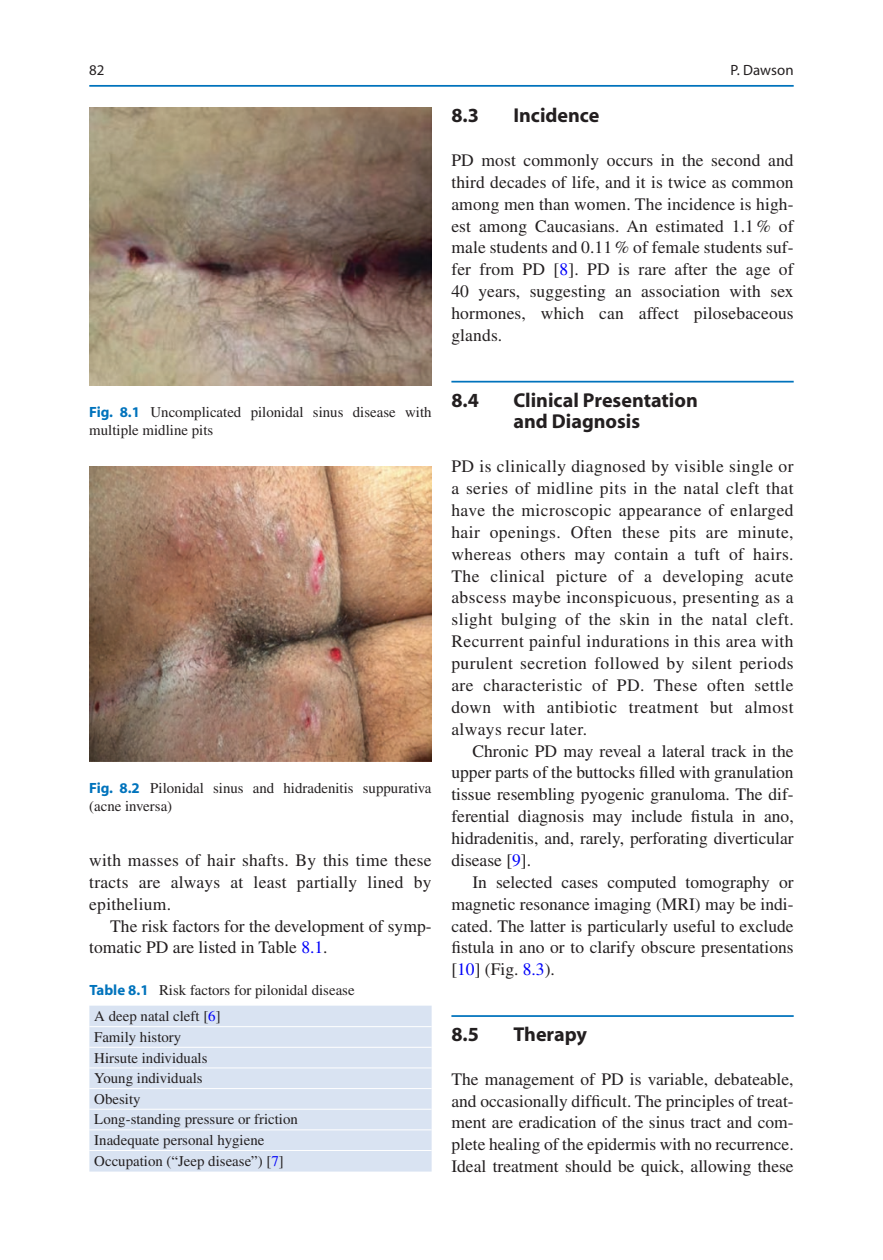
<style>
.page{position:relative;width:883px;height:1260px;background:#fff}
.page>*{position:absolute;margin:0;border:0;box-sizing:border-box;transform-origin:0 0}
.t1{font:700 20.12px/21.9px "Xmndcc Myriad";color:#231f20}
.t2{font:17.5px/21.9px "Rlxryf Times";color:#231f20;text-align:justify}
.t3{font:14.88px/20.7px "Rlxryf Times";color:#231f20}
.t4{font:14.88px "Hcgsxg Myriad";letter-spacing:.005em;color:#231f20}
.t5{font:14.88px "Psyclw Myriad";color:#231f20}
.s1{font-family:"Xmndcc Myriad";font-weight:700;color:#0073bc}
.s2{color:#0000fa}
</style>
<div class="page">
<hr style="left:451px;top:381px;width:343px;height:2px;background:#0073bc">
<hr style="left:451px;top:1015px;width:343px;height:2px;background:#0073bc">
<img style="left:89px;top:107px;width:343px;height:279px">
<img style="left:89px;top:466px;width:343px;height:296px">
<div style="left:89px;top:1006px;width:343px;height:166px;background:#d9e3f2"></div>
<hr style="left:89px;top:1026px;width:343px;height:1px;background:#fff">
<hr style="left:89px;top:1047px;width:343px;height:1px;background:#fff">
<hr style="left:89px;top:1067px;width:343px;height:1px;background:#fff">
<hr style="left:89px;top:1088px;width:343px;height:1px;background:#fff">
<hr style="left:89px;top:1109px;width:343px;height:1px;background:#fff">
<hr style="left:89px;top:1129px;width:343px;height:1px;background:#fff">
<hr style="left:89px;top:1150px;width:343px;height:1px;background:#fff">
<hr style="left:89px;top:85px;width:705px;height:2px;background:#0073bc">
<p class="t5" style="left:89px;top:63px;width:17px">82</p>
<p class="t3" style="left:89px;top:403px;width:344px;line-height:17.5px"><span class="s1">Fig. 8.1</span> Uncomplicated pilonidal sinus disease with multiple midline pits</p>
<p class="t3" style="left:89px;top:779px;width:344px;line-height:17.5px"><span class="s1">Fig. 8.2</span> Pilonidal sinus and hidradenitis suppurativa (acne inversa)</p>
<p class="t2" style="left:89px;top:849px;width:344px">with masses of hair shafts. By this time these tracts are always at least partially lined by epithelium.</p>
<p class="t2" style="left:89px;top:915px;width:344px;text-indent:21px">The risk factors for the development of symp&shy;tomatic PD are listed in Table <span class="s2">8.1</span>.</p>
<p class="t3" style="left:94px;top:977px;width:262px;line-height:26.1px;text-indent:-5px"><span class="s1">Table 8.1</span> Risk factors for pilonidal disease<br>A deep natal cleft [<span class="s2">6</span>]</p>
<p class="t3" style="left:94px;top:1026px;width:205px">Family history<br>Hirsute individuals<br>Young individuals<br>Obesity<br>Long-standing pressure or friction<br>Inadequate personal hygiene<br>Occupation (“Jeep disease”) [<span class="s2">7</span>]</p>
<p class="t4" style="left:730px;top:63px;width:65px">P. Dawson</p>
<p class="t1" style="left:451px;top:105px;width:29px">8.3</p>
<p class="t1" style="left:513px;top:105px;width:88px">Incidence</p>
<p class="t2" style="left:451px;top:149px;width:344px">PD most commonly occurs in the second and third decades of life, and it is twice as common among men than women. The incidence is high&shy;est among Caucasians. An estimated 1.1 % of male students and 0.11 % of female students suf&shy;fer from PD [<span class="s2">8</span>]. PD is rare after the age of 40 years, suggesting an association with sex hormones, which can affect pilosebaceous glands.</p>
<p class="t1" style="left:451px;top:390px;width:29px">8.4</p>
<p class="t1" style="left:513px;top:390px;width:186px">Clinical Presentation and Diagnosis</p>
<p class="t2" style="left:451px;top:455px;width:344px">PD is clinically diagnosed by visible single or a series of midline pits in the natal cleft that have the microscopic appearance of enlarged hair openings. Often these pits are minute, whereas others may contain a tuft of hairs.<br>The clinical picture of a developing acute abscess maybe inconspicuous, presenting as a slight bulging of the skin in the natal cleft.<br>Recurrent painful indurations in this area with purulent secretion followed by silent periods are characteristic of PD. These often settle down with antibiotic treatment but almost always recur later.</p>
<p class="t2" style="left:451px;top:740px;width:344px;text-indent:21px">Chronic PD may reveal a lateral track in the upper parts of the buttocks filled with granulation tissue resembling pyogenic granuloma. The dif&shy;ferential diagnosis may include fistula in ano, hidradenitis, and, rarely, perforating diverticular disease [<span class="s2">9</span>].</p>
<p class="t2" style="left:451px;top:871px;width:344px;text-indent:21px">In selected cases computed tomography or magnetic resonance imaging (MRI) may be indi&shy;cated. The latter is particularly useful to exclude fistula in ano or to clarify obscure presentations [<span class="s2">10</span>] (Fig. <span class="s2">8.3</span>).</p>
<p class="t1" style="left:451px;top:1024px;width:29px">8.5</p>
<p class="t1" style="left:513px;top:1024px;width:75px">Therapy</p>
<p class="t2" style="left:451px;top:1068px;width:344px">The management of PD is variable, debateable, and occasionally difficult. The principles of treat&shy;ment are eradication of the sinus tract and com&shy;plete healing of the epidermis with no recurrence.<br>Ideal treatment should be quick, allowing these</p>
</div>
